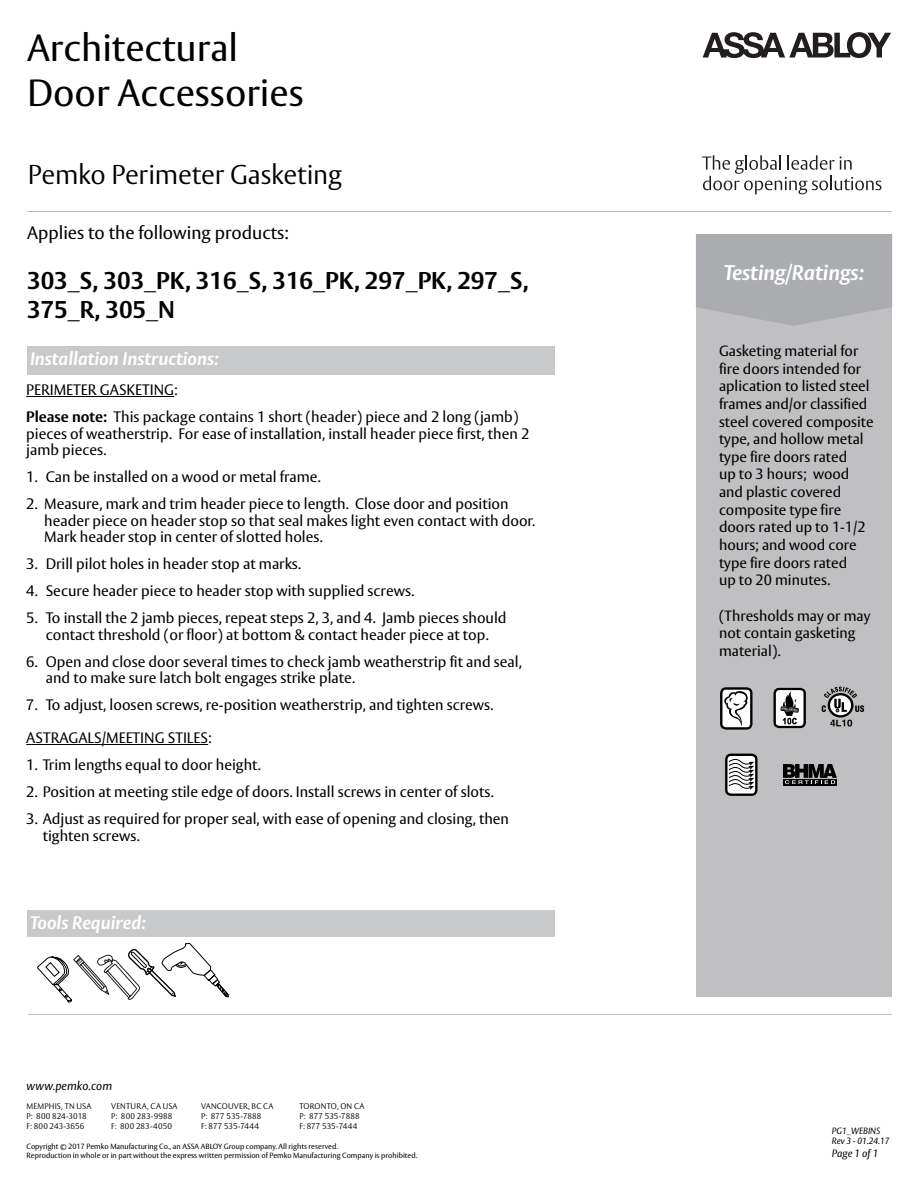
<style>
.page{position:relative;width:918px;height:1188px;background:#fff}
.page>*{position:absolute;margin:0;border:0;box-sizing:border-box;transform-origin:0 0}
.t1{font:37.5px/45px "ASSA Vesta";color:#000}
.t2{font:300 27px "ASSA Vesta";letter-spacing:-.01em;color:#000}
.t3{font:700 24px/28.8px "ASSA Vesta";color:#000}
.t4{font:italic 700 21px "ASSA Vesta";color:#fff}
.t5{font:italic 700 18px "ASSA Vesta";color:#fff}
.t6{font:18px "ASSA Vesta";color:#000}
.t7{font:15px/16.5px "ASSA Vesta";color:#000}
.t8{font:14.7px/17.7px "ASSA Vesta";color:#000}
.t9{font:italic 12px "ASSA Vesta";color:#000}
.t10{font:italic 10.5px "ASSA Vesta";color:#000}
.t11{font:italic 9px/10.8px "ASSA Vesta";color:#000}
.t12{font:300 8.25px/9.8px "ASSA Vesta";letter-spacing:.015em;color:#000}
.t13{font:7.5px/9px "ASSA Vesta";color:#000}
.s1{font-weight:700}
</style>
<div class="page">
<svg style="left:703px;top:32px;width:188px;height:26px"></svg>
<svg style="left:702px;top:155px;width:180px;height:39px"></svg>
<hr style="left:27px;top:211px;width:864px;height:1px;background:#bbbdc1">
<hr style="left:28px;top:1014px;width:864px;height:1px;background:#bbbdc1">
<div style="left:696px;top:240px;width:196px;height:757px;background:#c0bfc1"></div>
<svg style="left:696px;top:234px;width:196px;height:92px;background:#acadb0"></svg>
<div style="left:27px;top:910px;width:528px;height:27px;background:#c8c9ca"></div>
<div style="left:27px;top:346px;width:528px;height:29px;background:#c8c9ca"></div>
<hr style="left:26px;top:396px;width:148px;height:1px;background:#000">
<hr style="left:26px;top:744px;width:182px;height:1px;background:#000">
<div style="left:775px;top:689px;width:30px;height:38px;background:#fff;border-radius:5px"></div>
<div style="left:774px;top:688px;width:32px;height:40px;border:2px solid #000;border-radius:5px"></div>
<svg style="left:781px;top:691px;width:18px;height:33px"></svg>
<svg style="left:822px;top:686px;width:42px;height:41px"></svg>
<svg style="left:37px;top:943px;width:192px;height:59px"></svg>
<div style="left:726px;top:755px;width:30px;height:40px;background:#fff;border-radius:5px"></div>
<div style="left:725px;top:754px;width:33px;height:42px;border:2px solid #000;border-radius:5px"></div>
<svg style="left:728px;top:756px;width:26px;height:34px"></svg>
<div style="left:783px;top:779px;width:54px;height:6px;background:#000"></div>
<svg style="left:783px;top:764px;width:54px;height:20px"></svg>
<div style="left:721px;top:688px;width:30px;height:40px;background:#fff;border-radius:5px"></div>
<div style="left:720px;top:687px;width:32px;height:43px;border:2px solid #000;border-radius:5px"></div>
<svg style="left:721px;top:690px;width:27px;height:36px"></svg>
<h1 class="t1" style="left:27px;top:27px;width:278px">Architectural<br>Door Accessories</h1>
<h2 class="t2" style="left:28px;top:158px;width:316px">Pemko Perimeter Gasketing</h2>
<p class="t6" style="left:27px;top:221px;width:263px">Applies to the following products:</p>
<h3 class="t3" style="left:27px;top:267px;width:503px">303_S, 303_PK, 316_S, 316_PK, 297_PK, 297_S,<br>375_R, 305_N</h3>
<p class="t5" style="left:30px;top:348px;width:190px">Installation Instructions:</p>
<p class="t7" style="left:26px;top:377px;width:494px;line-height:27px">PERIMETER GASKETING:<br><span class="s1">Please note:</span> This package contains 1 short (header) piece and 2 long (jamb)</p>
<p class="t7" style="left:26px;top:426px;width:505px">pieces of weatherstrip. For ease of installation, install header piece first, then 2 jamb pieces.</p>
<p class="t7" style="left:26px;top:469px;width:296px">1. Can be installed on a wood or metal frame.</p>
<p class="t7" style="left:44px;top:496px;width:493px;text-indent:-18px">2. Measure, mark and trim header piece to length. Close door and position header piece on header stop so that seal makes light even contact with door.<br>Mark header stop in center of slotted holes.</p>
<p class="t7" style="left:26px;top:556px;width:276px">3. Drill pilot holes in header stop at marks.</p>
<p class="t7" style="left:26px;top:583px;width:390px">4. Secure header piece to header stop with supplied screws.</p>
<p class="t7" style="left:26px;top:610px;width:482px;text-align:center">5. To install the 2 jamb pieces, repeat steps 2, 3, and 4. Jamb pieces should contact threshold (or floor) at bottom &amp; contact header piece at top.</p>
<p class="t7" style="left:46px;top:654px;width:478px;text-indent:-20px">6. Open and close door several times to check jamb weatherstrip fit and seal, and to make sure latch bolt engages strike plate.</p>
<p class="t7" style="left:26px;top:697px;width:469px">7. To adjust, loosen screws, re-position weatherstrip, and tighten screws.</p>
<p class="t7" style="left:26px;top:730px;width:187px">ASTRAGALS/MEETING STILES:</p>
<p class="t7" style="left:26px;top:757px;width:236px">1. Trim lengths equal to door height.</p>
<p class="t7" style="left:26px;top:784px;width:469px">2. Position at meeting stile edge of doors. Install screws in center of slots.</p>
<p class="t7" style="left:43px;top:811px;width:468px;text-indent:-16px">3. Adjust as required for proper seal, with ease of opening and closing, then tighten screws.</p>
<p class="t5" style="left:30px;top:911px;width:117px">Tools Required:</p>
<p class="t9" style="left:27px;top:1079px;width:87px">www.pemko.com</p>
<p class="t12" style="left:27px;top:1102px;width:66px">MEMPHIS, TN USA<br>P: 800 824-3018<br>F: 800 243-3656</p>
<p class="t12" style="left:111px;top:1102px;width:68px">VENTURA, CA USA<br>P: 800 283-9988<br>F: 800 283-4050</p>
<p class="t12" style="left:201px;top:1102px;width:74px">VANCOUVER, BC CA<br>P: 877 535-7888<br>F: 877 535-7444</p>
<p class="t12" style="left:299px;top:1102px;width:67px">TORONTO, ON CA<br>P: 877 535-7888<br>F: 877 535-7444</p>
<p class="t13" style="left:27px;top:1143px;width:392px">Copyright © 2017 Pemko Manufacturing Co., an ASSA ABLOY Group company. All rights reserved.<br>Reproduction in whole or in part without the express written permission of Pemko Manufacturing Company is prohibited.</p>
<h3 class="t4" style="left:724px;top:259px;width:142px">Testing/Ratings:</h3>
<p class="t8" style="left:719px;top:343px;width:156px">Gasketing material for fire doors intended for aplication to listed steel frames and/or classified steel covered composite type, and hollow metal type fire doors rated<br>up to 3 hours; wood and plastic covered composite type fire doors rated up to 1-1/2 hours; and wood core type fire doors rated<br>up to 20 minutes.</p>
<p class="t8" style="left:719px;top:607px;width:153px">(Thresholds may or may not contain gasketing material).</p>
<p class="t11" style="left:832px;top:1126px;width:59px">PG1_WEBINS<br>Rev 3 - 01.24.17</p>
<p class="t10" style="left:832px;top:1147px;width:48px">Page 1 of 1</p>
</div>
